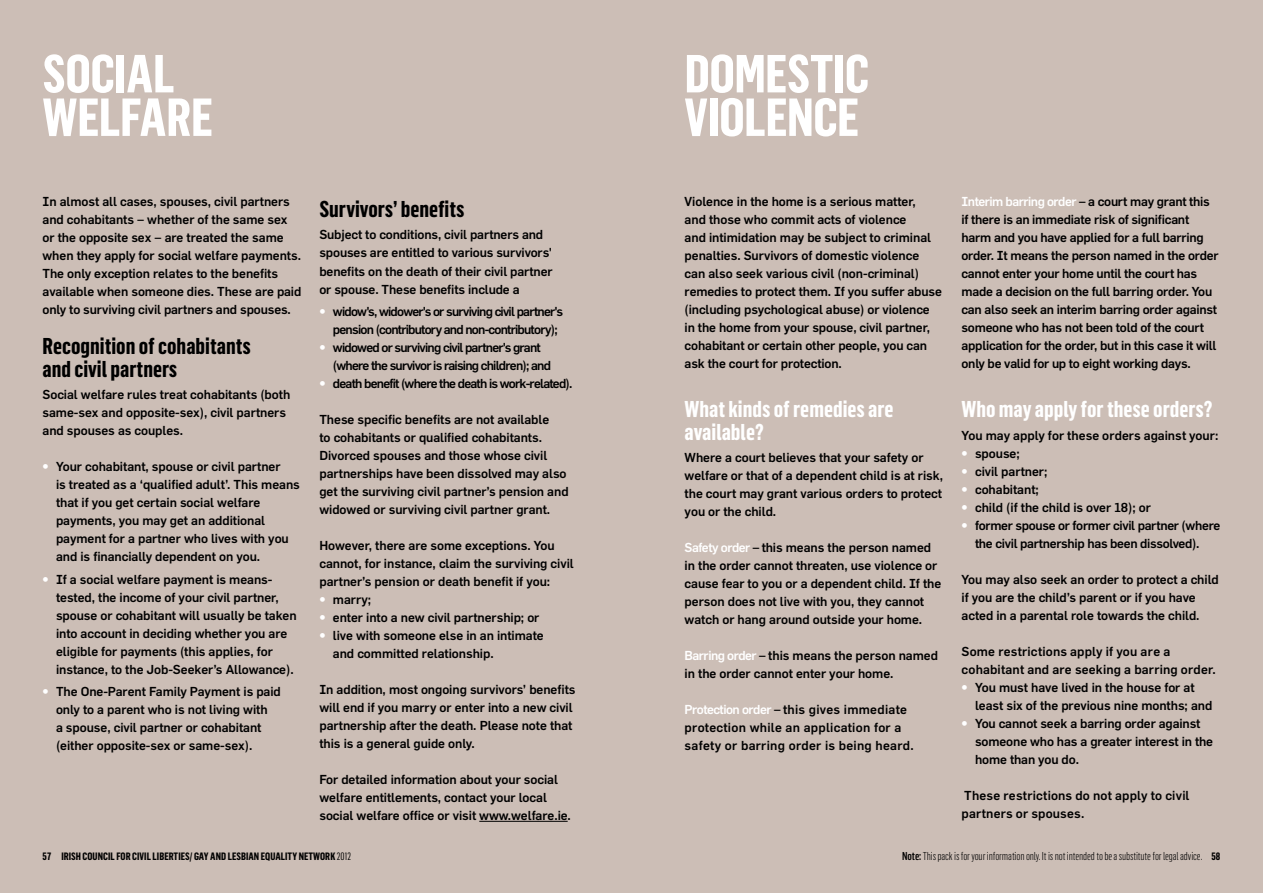
<style>
.page{position:relative;width:1263px;height:893px;background:#fff}
.page>*{position:absolute;margin:0;border:0;box-sizing:border-box;transform-origin:0 0}
.t1{font:700 52.5px/43.5px "Flama Condensed";letter-spacing:-.005em;color:#fff}
.t2{font:700 22.5px/22.5px "Flama Condensed";color:#000}
.t3{font:700 22.5px/22.5px "Flama Condensed";color:#fff}
.t4{font:500 12.75px/18px "Flama";letter-spacing:-.005em;color:#000}
.t5{font:500 12.75px/18px "Flama";letter-spacing:-.06em;color:#000}
.t6{font:500 12.75px/18px "Flama";letter-spacing:.015em;color:#000}
.t7{font:500 12.75px/18px "Flama";letter-spacing:.02em;color:#000}
.t8{font:500 12.75px/18px "Flama";letter-spacing:-.025em;color:#000;text-align:center}
.t9{font:300 11.25px "Flama Condensed";letter-spacing:-.01em;color:#000}
.t10{font:700 10.5px "Flama Condensed";letter-spacing:.005em;color:#000}
.s1{font-weight:900;color:#fff}
.s2{color:#fff}
.s3{font-weight:400}
.s4{font-weight:500}
.s5{font-weight:700;font-size:10.5px}
</style>
<div class="page">
<div style="left:0;top:0;width:631px;height:893px;background:#ccbeb6"></div>
<hr style="left:479px;top:821px;width:89px;height:1px;background:#000">
<div style="left:619px;top:0;width:644px;height:893px;background:#ccbeb6"></div>
<h1 class="t1" style="left:43px;top:50px;width:172px">SOCIAL<br>WELFARE</h1>
<h1 class="t1" style="left:685px;top:50px;width:186px">DOMESTIC<br>VIOLENCE</h1>
<p class="t4" style="left:43px;top:192px;width:260px">In almost all cases, spouses, civil partners and cohabitants – whether of the same sex or the opposite sex – are treated the same when they apply for social welfare payments.<br>The only exception relates to the benefits available when someone dies. These are paid only to surviving civil partners and spouses.</p>
<h2 class="t2" style="left:43px;top:334px;width:210px">Recognition of cohabitants and civil partners</h2>
<p class="t4" style="left:43px;top:385px;width:249px">Social welfare rules treat cohabitants (both same-sex and opposite-sex), civil partners and spouses as couples.</p>
<p class="t4" style="left:56px;top:458px;width:245px;text-indent:-14px"><span class="s1">•</span> Your cohabitant, spouse or civil partner<br>is treated as a ‘qualified adult’. This means that if you get certain social welfare payments, you may get an additional payment for a partner who lives with you and is financially dependent on you.</p>
<p class="t4" style="left:56px;top:570px;width:242px;text-indent:-14px"><span class="s1">•</span> If a social welfare payment is means&shy;tested, the income of your civil partner, spouse or cohabitant will usually be taken into account in deciding whether you are eligible for payments (this applies, for instance, to the Job-Seeker’s Allowance).</p>
<p class="t4" style="left:56px;top:683px;width:226px;text-indent:-14px"><span class="s1">•</span> The One-Parent Family Payment is paid only to a parent who is not living with<br>a spouse, civil partner or cohabitant (either opposite-sex or same-sex).</p>
<h2 class="t2" style="left:319px;top:197px;width:146px">Survivors’ benefits</h2>
<p class="t4" style="left:319px;top:226px;width:235px">Subject to conditions, civil partners and spouses are entitled to various survivors' benefits on the death of their civil partner or spouse. These benefits include a</p>
<p class="t5" style="left:333px;top:302px;width:232px;text-indent:-14px"><span class="s1">•</span> widow's, widower's or surviving civil partner's pension (contributory and non-contributory);</p>
<p class="t5" style="left:333px;top:338px;width:220px;text-indent:-14px"><span class="s1">•</span> widowed or surviving civil partner's grant (where the survivor is raising children); and</p>
<p class="t5" style="left:319px;top:374px;width:255px"><span class="s1">•</span> death benefit (where the death is work-related).</p>
<p class="t4" style="left:319px;top:410px;width:251px">These specific benefits are not available<br>to cohabitants or qualified cohabitants.<br>Divorced spouses and those whose civil partnerships have been dissolved may also get the surviving civil partner’s pension and widowed or surviving civil partner grant.</p>
<p class="t4" style="left:319px;top:536px;width:256px">However, there are some exceptions. You cannot, for instance, claim the surviving civil partner’s pension or death benefit if you:</p>
<p class="t4" style="left:319px;top:590px;width:53px"><span class="s1">•</span> marry;</p>
<p class="t4" style="left:319px;top:608px;width:222px"><span class="s1">•</span> enter into a new civil partnership; or</p>
<p class="t4" style="left:333px;top:626px;width:212px;text-indent:-14px"><span class="s1">•</span> live with someone else in an intimate and committed relationship.</p>
<p class="t4" style="left:319px;top:680px;width:258px">In addition, most ongoing survivors’ benefits will end if you marry or enter into a new civil partnership after the death. Please note that this is a general guide only.</p>
<p class="t4" style="left:319px;top:770px;width:253px">For detailed information about your social welfare entitlements, contact your local social welfare office or visit www.welfare.ie.</p>
<p class="t4" style="left:685px;top:192px;width:259px">Violence in the home is a serious matter,<br>and those who commit acts of violence<br>and intimidation may be subject to criminal penalties. Survivors of domestic violence can also seek various civil (non-criminal) remedies to protect them. If you suffer abuse (including psychological abuse) or violence in the home from your spouse, civil partner, cohabitant or certain other people, you can ask the court for protection.</p>
<h2 class="t3" style="left:685px;top:397px;width:210px">What kinds of remedies are available?</h2>
<p class="t4" style="left:685px;top:448px;width:260px">Where a court believes that your safety or welfare or that of a dependent child is at risk, the court may grant various orders to protect you or the child.</p>
<p class="t4" style="left:685px;top:539px;width:258px"><span class="s2">Safety order</span> – this means the person named in the order cannot threaten, use violence or cause fear to you or a dependent child. If the person does not live with you, they cannot watch or hang around outside your home.</p>
<p class="t4" style="left:685px;top:647px;width:255px"><span class="s2">Barring order</span> – this means the person named in the order cannot enter your home.</p>
<p class="t7" style="left:685px;top:701px;width:231px"><span class="s2">Protection order</span> – this gives immediate protection while an application for a safety or barring order is being heard.</p>
<p class="t4" style="left:961px;top:192px;width:259px"><span class="s2">Interim barring order</span> – a court may grant this if there is an immediate risk of significant harm and you have applied for a full barring order. It means the person named in the order cannot enter your home until the court has made a decision on the full barring order. You can also seek an interim barring order against someone who has not been told of the court application for the order, but in this case it will only be valid for up to eight working days.</p>
<h2 class="t3" style="left:961px;top:397px;width:252px">Who may apply for these orders?</h2>
<p class="t4" style="left:961px;top:426px;width:258px">You may apply for these orders against your:</p>
<p class="t4" style="left:961px;top:444px;width:60px"><span class="s1">•</span> spouse;</p>
<p class="t4" style="left:961px;top:462px;width:87px"><span class="s1">•</span> civil partner;</p>
<p class="t4" style="left:961px;top:480px;width:79px"><span class="s1">•</span> cohabitant;</p>
<p class="t4" style="left:961px;top:498px;width:191px"><span class="s1">•</span> child (if the child is over 18); or</p>
<p class="t8" style="left:961px;top:516px;width:260px"><span class="s1">•</span> former spouse or former civil partner (where the civil partnership has been dissolved).</p>
<p class="t4" style="left:961px;top:570px;width:259px">You may also seek an order to protect a child if you are the child’s parent or if you have acted in a parental role towards the child.</p>
<p class="t6" style="left:961px;top:642px;width:256px">Some restrictions apply if you are a cohabitant and are seeking a barring order.</p>
<p class="t4" style="left:975px;top:678px;width:239px;text-indent:-14px"><span class="s1">•</span> You must have lived in the house for at least six of the previous nine months; and</p>
<p class="t4" style="left:975px;top:714px;width:240px;text-indent:-14px"><span class="s1">•</span> You cannot seek a barring order against someone who has a greater interest in the home than you do.</p>
<p class="t6" style="left:961px;top:786px;width:229px">These restrictions do not apply to civil partners or spouses.</p>
<p class="t10" style="left:43px;top:850px;width:310px">57 IRISH COUNCIL FOR CIVIL LIBERTIES/ GAY AND LESBIAN EQUALITY NETWORK <span class="s3">2012</span></p>
<p class="t9" style="left:902px;top:849px;width:320px"><span class="s4">Note:</span>This pack is for your information only. It is not intended to be a substitute for legal advice. <span class="s5">58</span></p>
</div>
